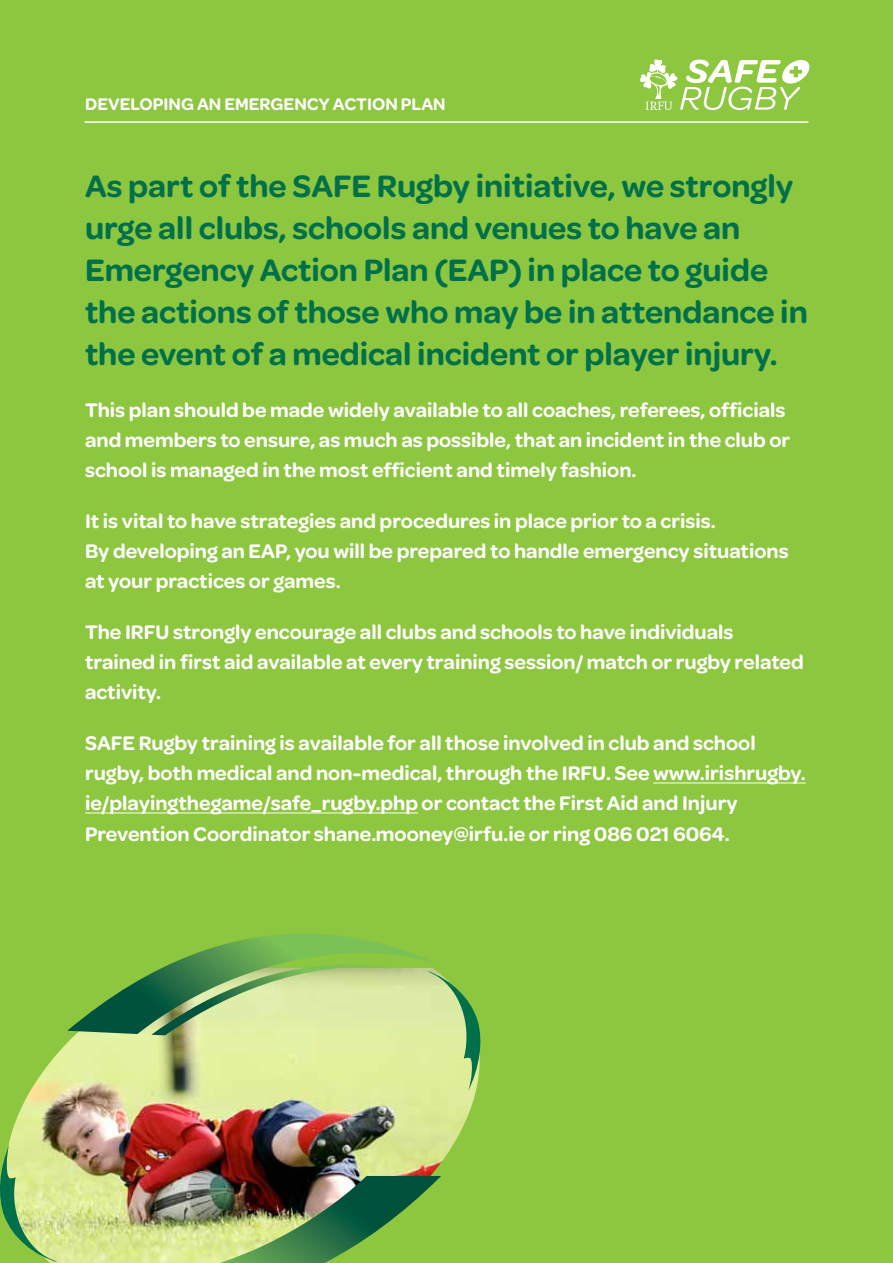
<style>
.page{position:relative;width:893px;height:1263px;background:#8dc63f}
.page>*{position:absolute;margin:0;border:0;box-sizing:border-box;transform-origin:0 0}
.t1{font:600 33px/42px "Omnes";color:#00704a}
.t2{font:600 21px/30px "Omnes";color:#fff}
.t3{font:600 18px "Omnes";color:#fff}
</style>
<div class="page">
<svg style="left:639px;top:59px;width:170px;height:51px"></svg>
<hr style="left:85px;top:121px;width:723px;height:2px;background:#fff">
<hr style="left:653px;top:783px;width:153px;height:1px;background:#fff">
<hr style="left:85px;top:813px;width:333px;height:1px;background:#fff">
<img style="left:8px;top:1043px;width:468px;height:220px">
<svg style="left:0;top:1145px;width:58px;height:117px"></svg>
<img style="left:220px;top:1176px;width:221px;height:87px">
<svg style="left:67px;top:933px;width:414px;height:158px"></svg>
<p class="t3" style="left:85px;top:94px;width:362px">Developing an Emergency Action Plan</p>
<h1 class="t1" style="left:85px;top:165px;width:724px">As part of the SAFE Rugby initiative, we strongly urge all clubs, schools and venues to have an Emergency Action Plan (EAP) in place to guide the actions of those who may be in attendance in the event of a medical incident or player injury.</h1>
<p class="t2" style="left:85px;top:395px;width:707px">This plan should be made widely available to all coaches, referees, officials and members to ensure, as much as possible, that an incident in the club or school is managed in the most efficient and timely fashion.</p>
<p class="t2" style="left:85px;top:506px;width:705px">It is vital to have strategies and procedures in place prior to a crisis.<br>By developing an EAP, you will be prepared to handle emergency situations at your practices or games.</p>
<p class="t2" style="left:85px;top:617px;width:720px">The IRFU strongly encourage all clubs and schools to have individuals trained in first aid available at every training session/ match or rugby related activity.</p>
<p class="t2" style="left:85px;top:728px;width:722px">SAFE Rugby training is available for all those involved in club and school rugby, both medical and non-medical, through the IRFU. See www.irishrugby. ie/playingthegame/safe_rugby.php or contact the First Aid and Injury Prevention Coordinator shane.mooney@irfu.ie or ring 086 021 6064.</p>
</div>
